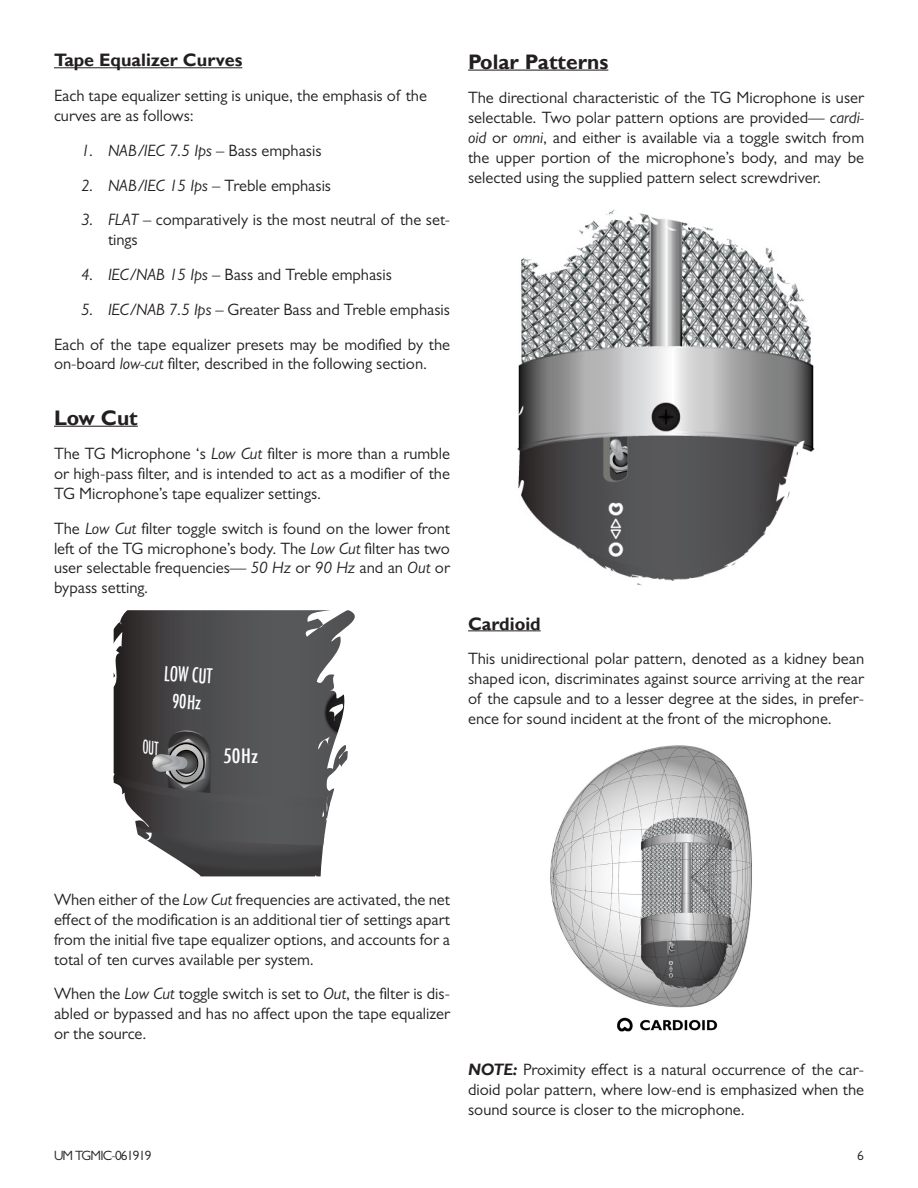
<style>
.page{position:relative;width:918px;height:1188px;background:#fff}
.page>*{position:absolute;margin:0;border:0;box-sizing:border-box;transform-origin:0 0}
.Section_Header{font:700 21px "Gill Sans";color:#231f20}
.t1{font:500 condensed 19.95px "Futura";color:#fff;scale:.87 1}
.t2{font:500 condensed 19.35px "Futura";color:#fff;scale:1.08 1}
.t3{font:500 condensed 18.9px "Futura";color:#fff;scale:.92 1}
.Section_Sub_header{font:700 18px "Gill Sans";color:#231f20}
.t4{font:16.5px/19.8px "Gill Sans MT Std";color:#231f20;text-align:justify}
.t5{font:italic 16.5px "Gill Sans MT Std";color:#231f20}
.t6{font:13.5px "Gill Sans MT Std";letter-spacing:-.06em;color:#231f20}
.s1{font-style:normal}
.s2{font-style:italic}
.s3{font-family:"Gill Sans";font-weight:700;font-style:italic}
</style>
<div class="page">
<hr style="left:54px;top:67px;width:188px;height:1px;background:#231f20">
<hr style="left:54px;top:426px;width:84px;height:1px;background:#231f20">
<hr style="left:468px;top:70px;width:140px;height:1px;background:#231f20">
<hr style="left:468px;top:630px;width:73px;height:1px;background:#231f20">
<img style="left:517px;top:209px;width:298px;height:377px">
<svg style="left:113px;top:610px;width:242px;height:78px;background:#5e5e5f"></svg>
<img style="left:550px;top:745px;width:202px;height:287px">
<svg style="left:113px;top:688px;width:235px;height:189px;background:#666667"></svg>
<p class="Section_Sub_header" style="left:54px;top:50px;width:190px">Tape Equalizer Curves</p>
<p class="t4" style="left:54px;top:86px;width:374px">Each tape equalizer setting is unique, the emphasis of the curves are as follows:</p>
<p class="t5" style="left:81px;top:140px;width:242px">1. NAB/IEC 7.5 Ips <span class="s1">– Bass emphasis</span></p>
<p class="t4" style="left:81px;top:175px;width:252px"><span class="s2">2. NAB/IEC 15 Ips</span> – Treble emphasis</p>
<p class="t4" style="left:108px;top:210px;width:344px;text-indent:-27px"><span class="s2">3. FLAT</span> – comparatively is the most neutral of the set&shy;tings</p>
<p class="t4" style="left:81px;top:264px;width:312px"><span class="s2">4. IEC/NAB 15 Ips</span> – Bass and Treble emphasis</p>
<p class="t4" style="left:81px;top:299px;width:371px"><span class="s2">5. IEC/NAB 7.5 Ips</span> – Greater Bass and Treble emphasis</p>
<p class="t4" style="left:54px;top:334px;width:398px">Each of the tape equalizer presets may be modified by the on-board <span class="s2">low-cut</span> filter, described in the following section.</p>
<p class="Section_Header" style="left:54px;top:405px;width:85px">Low Cut</p>
<p class="t4" style="left:54px;top:444px;width:398px">The TG Microphone ‘s <span class="s2">Low Cut</span> filter is more than a rumble or high-pass filter, and is intended to act as a modifier of the TG Microphone’s tape equalizer settings.</p>
<p class="t4" style="left:54px;top:518px;width:398px">The <span class="s2">Low Cut</span> filter toggle switch is found on the lower front left of the TG microphone’s body. The <span class="s2">Low Cut</span> filter has two user selectable frequencies— <span class="s2">50 Hz</span> or <span class="s2">90 Hz</span> and an <span class="s2">Out</span> or bypass setting.</p>
<p class="t1" style="left:165px;top:660px;width:57px;rotate:4deg">LOW CUT</p>
<p class="t3" style="left:173px;top:689px;width:33px;rotate:4deg">90Hz</p>
<p class="t2" style="left:223px;top:743px;width:34px">50Hz</p>
<p class="Section_Header" style="left:468px;top:49px;width:142px">Polar Patterns</p>
<p class="t4" style="left:468px;top:88px;width:398px">The directional characteristic of the TG Microphone is user selectable. Two polar pattern options are provided— <span class="s2">cardi&shy;oid</span> or <span class="s2">omni</span>, and either is available via a toggle switch from the upper portion of the microphone’s body, and may be selected using the supplied pattern select screwdriver.</p>
<p class="Section_Sub_header" style="left:468px;top:613px;width:74px">Cardioid</p>
<p class="t4" style="left:468px;top:649px;width:398px">This unidirectional polar pattern, denoted as a kidney bean shaped icon, discriminates against source arriving at the rear of the capsule and to a lesser degree at the sides, in prefer&shy;ence for sound incident at the front of the microphone.</p>
<p class="t4" style="left:54px;top:890px;width:398px">When either of the <span class="s2">Low Cut</span> frequencies are activated, the net effect of the modification is an additional tier of settings apart from the initial five tape equalizer options, and accounts for a total of ten curves available per system.</p>
<p class="t4" style="left:54px;top:984px;width:398px">When the <span class="s2">Low Cut</span> toggle switch is set to <span class="s2">Out</span>, the filter is dis&shy;abled or bypassed and has no affect upon the tape equalizer or the source.</p>
<p class="t4" style="left:468px;top:1060px;width:398px"><span class="s3">NOTE:</span> Proximity effect is a natural occurrence of the car&shy;dioid polar pattern, where low-end is emphasized when the sound source is closer to the microphone.</p>
<p class="t6" style="left:54px;top:1148px;width:99px">UM TGMIC-061919</p>
<p class="t6" style="left:857px;top:1148px;width:8px">6</p>
</div>
